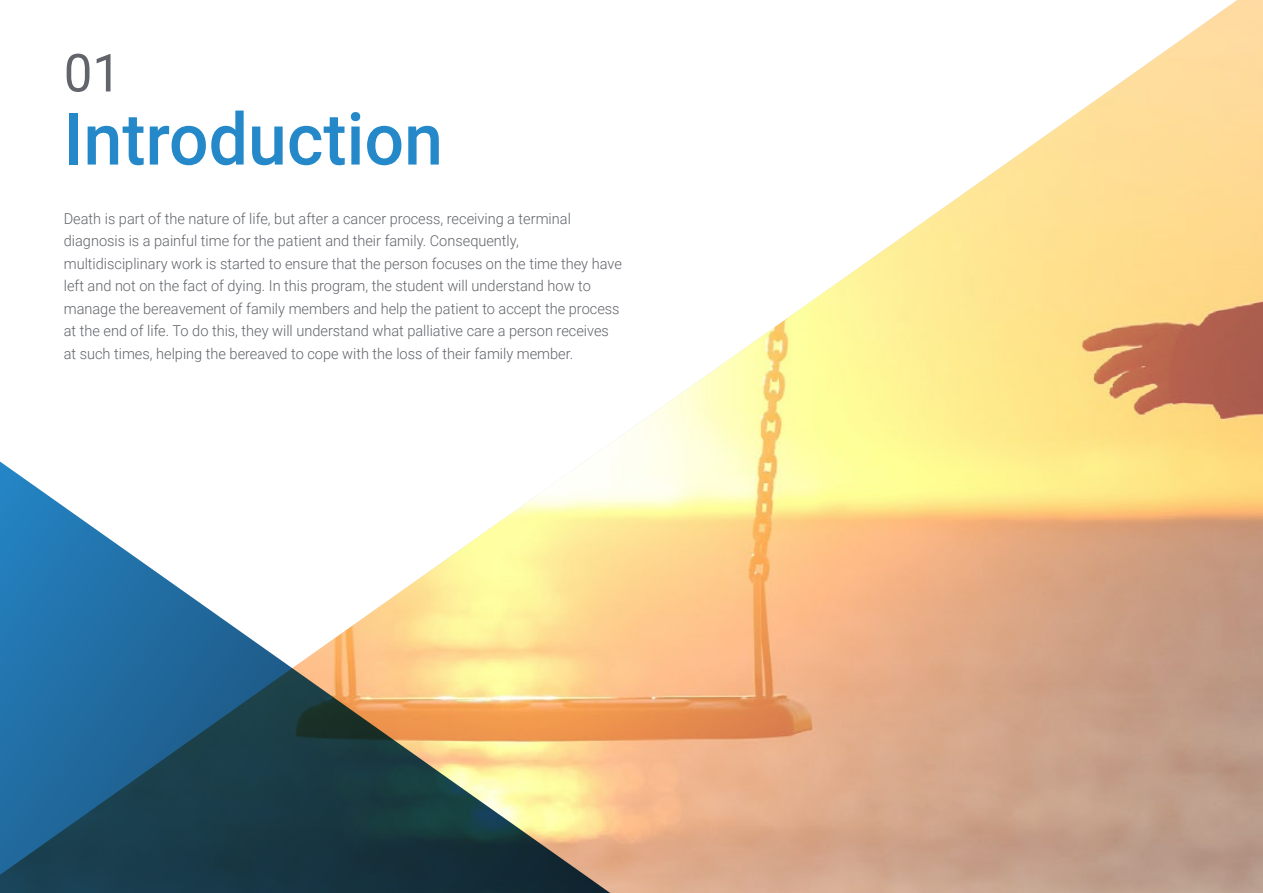
<style>
.page{position:relative;width:1263px;height:893px;background:#fff}
.page>*{position:absolute;margin:0;border:0;box-sizing:border-box;transform-origin:0 0}
.t1{font:500 72px "Roboto";color:#2488c9}
.t2{font:52.5px "Roboto";color:#61646a}
.t3{font:300 15px/22.5px "Roboto";color:#61646a}
</style>
<div class="page">
<img style="left:611px;top:0;width:652px;height:893px">
<svg style="left:0;top:446px;width:640px;height:447px"></svg>
<h2 class="t2" style="left:64px;top:36px;width:59px">01</h2>
<h1 class="t1" style="left:64px;top:89px;width:381px">Introduction</h1>
<p class="t3" style="left:64px;top:207px;width:560px">Death is part of the nature of life, but after a cancer process, receiving a terminal diagnosis is a painful time for the patient and their family. Consequently, multidisciplinary work is started to ensure that the person focuses on the time they have left and not on the fact of dying. In this program, the student will understand how to manage the bereavement of family members and help the patient to accept the process at the end of life. To do this, they will understand what palliative care a person receives at such times, helping the bereaved to cope with the loss of their family member.</p>
</div>
